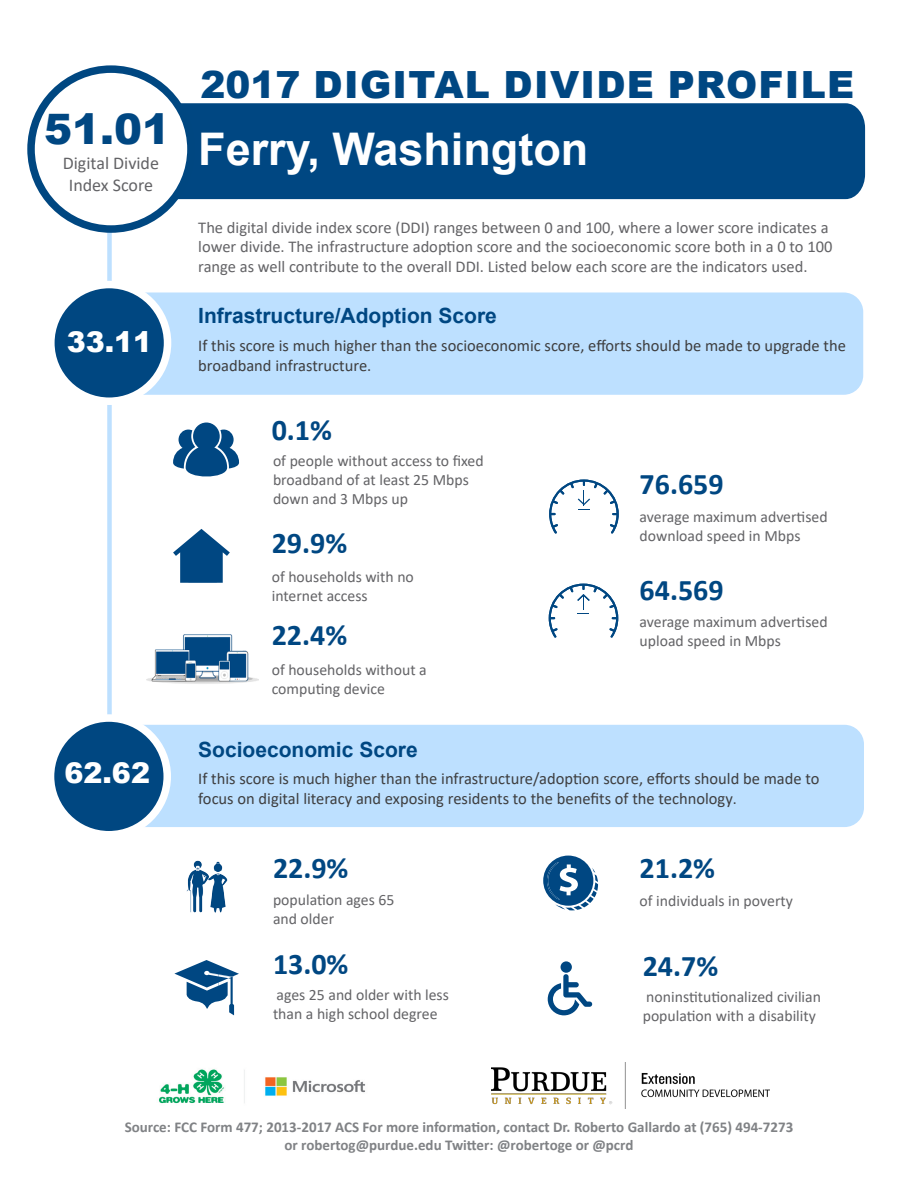
<style>
.page{position:relative;width:918px;height:1188px;background:#fff}
.page>*{position:absolute;margin:0;border:0;box-sizing:border-box;transform-origin:0 0}
.t1{font:700 45px "Arial";color:#fff}
.t2{font:900 42px "Arial";color:#004782}
.t3{font:900 37.5px "Arial";letter-spacing:.035em;color:#004782}
.t4{font:700 30px "Calibri";color:#004782}
.t5{font:900 28.5px "Arial";color:#fff}
.t6{font:700 21px "Arial";color:#004782}
.t7{font:18px/21.6px "Calibri";color:#636366;text-align:center}
.t8{font:16.5px/19.8px "Calibri";color:#3e3e3f}
.t9{font:16.5px/19.8px "Calibri";color:#636366}
.t10{font:15.75px/18.9px "Calibri";color:#636366}
.t11{font:700 15px/18px "Calibri";color:#808285;text-align:center}
.s1{font-size:15.75px}
</style>
<div class="page">
<svg style="left:173px;top:529px;width:57px;height:54px"></svg>
<div style="left:174px;top:103px;width:691px;height:96px;background:#004782"></div>
<div style="left:91px;top:293px;width:772px;height:102px;background:#bde0ff;border-radius:19px"></div>
<div style="left:92px;top:725px;width:772px;height:102px;background:#bde0ff;border-radius:19px"></div>
<div style="left:107px;top:162px;width:5px;height:603px;background:#bde0ff"></div>
<div style="left:31px;top:69px;width:160px;height:160px;background:#fff;border-radius:50%"></div>
<div style="left:27px;top:65px;width:168px;height:168px;border:8px solid #004781;border-radius:50%"></div>
<div style="left:51px;top:285px;width:117px;height:116px;background:#004781;border-radius:50%"></div>
<div style="left:47px;top:281px;width:124px;height:124px;border:8px solid #fff;border-radius:50%"></div>
<div style="left:51px;top:718px;width:116px;height:117px;background:#004781;border-radius:50%"></div>
<div style="left:47px;top:714px;width:124px;height:124px;border:8px solid #fff;border-radius:50%"></div>
<svg style="left:549px;top:584px;width:69px;height:54px"></svg>
<svg style="left:549px;top:480px;width:70px;height:54px"></svg>
<svg style="left:173px;top:423px;width:66px;height:54px"></svg>
<svg style="left:543px;top:856px;width:55px;height:54px"></svg>
<svg style="left:548px;top:961px;width:44px;height:54px"></svg>
<svg style="left:174px;top:960px;width:65px;height:55px"></svg>
<img style="left:491px;top:1062px;width:279px;height:47px">
<img style="left:186px;top:860px;width:42px;height:53px">
<img style="left:146px;top:634px;width:112px;height:50px">
<img style="left:159px;top:1069px;width:207px;height:35px">
<p class="t2" style="left:44px;top:99px;width:128px">51.01</p>
<p class="t7" style="left:63px;top:152px;width:98px">Digital Divide<br>Index Score</p>
<p class="t5" style="left:67px;top:321px;width:87px">33.11</p>
<p class="t5" style="left:64px;top:752px;width:87px">62.62</p>
<p class="t3" style="left:200px;top:57px;width:655px">2017 DIGITAL DIVIDE PROFILE</p>
<p class="t1" style="left:198px;top:118px;width:392px">Ferry, Washington</p>
<p class="t9" style="left:198px;top:217px;width:636px">The digital divide index score (DDI) ranges between 0 and 100, where a lower score indicates a lower divide. The infrastructure adoption score and the socioeconomic score both in a 0 to 100 range as well contribute to the overall DDI. Listed below each score are the indicators used.</p>
<p class="t6" style="left:198px;top:301px;width:300px">Infrastructure/Adoption Score</p>
<p class="t8" style="left:198px;top:336px;width:649px">If this score is much higher than the socioeconomic score, efforts should be made to upgrade the broadband infrastructure.</p>
<p class="t4" style="left:272px;top:409px;width:62px">0.1%</p>
<p class="t10" style="left:273px;top:451px;width:212px">of people without access to fixed broadband of at least 25 Mbps down and 3 Mbps up</p>
<p class="t4" style="left:272px;top:521px;width:77px">29.9%</p>
<p class="t10" style="left:272px;top:567px;width:144px">of households with no internet access</p>
<p class="t4" style="left:272px;top:614px;width:77px">22.4%</p>
<p class="t10" style="left:272px;top:660px;width:157px">of households without a computing device</p>
<p class="t6" style="left:198px;top:735px;width:221px">Socioeconomic Score</p>
<p class="t4" style="left:640px;top:463px;width:86px">76.659</p>
<p class="t10" style="left:640px;top:507px;width:190px">average maximum advertised download speed in Mbps</p>
<p class="t4" style="left:640px;top:568px;width:86px">64.569</p>
<p class="t10" style="left:640px;top:612px;width:190px">average maximum advertised upload speed in Mbps</p>
<p class="t8" style="left:198px;top:768px;width:623px">If this score is much higher than the infrastructure/adoption score, efforts should be made to focus on digital literacy and exposing residents to the benefits of the technology<span class="s1">.</span></p>
<p class="t4" style="left:273px;top:847px;width:77px">22.9%</p>
<p class="t4" style="left:640px;top:847px;width:77px">21.2%</p>
<p class="t10" style="left:273px;top:890px;width:123px">population ages 65</p>
<p class="t10" style="left:273px;top:909px;width:63px">and older</p>
<p class="t10" style="left:640px;top:891px;width:155px">of individuals in poverty</p>
<p class="t4" style="left:273px;top:943px;width:77px">13.0%</p>
<p class="t4" style="left:643px;top:944px;width:77px">24.7%</p>
<p class="t10" style="left:273px;top:985px;width:177px">ages 25 and older with less than a high school degree</p>
<p class="t10" style="left:643px;top:987px;width:180px">noninstitutionalized civilian population with a disability</p>
<p class="t11" style="left:125px;top:1118px;width:670px">Source: FCC Form 477; 2013-2017 ACS For more information, contact Dr. Roberto Gallardo at (765) 494-7273 or robertog@purdue.edu Twitter: @robertoge or @pcrd</p>
</div>
